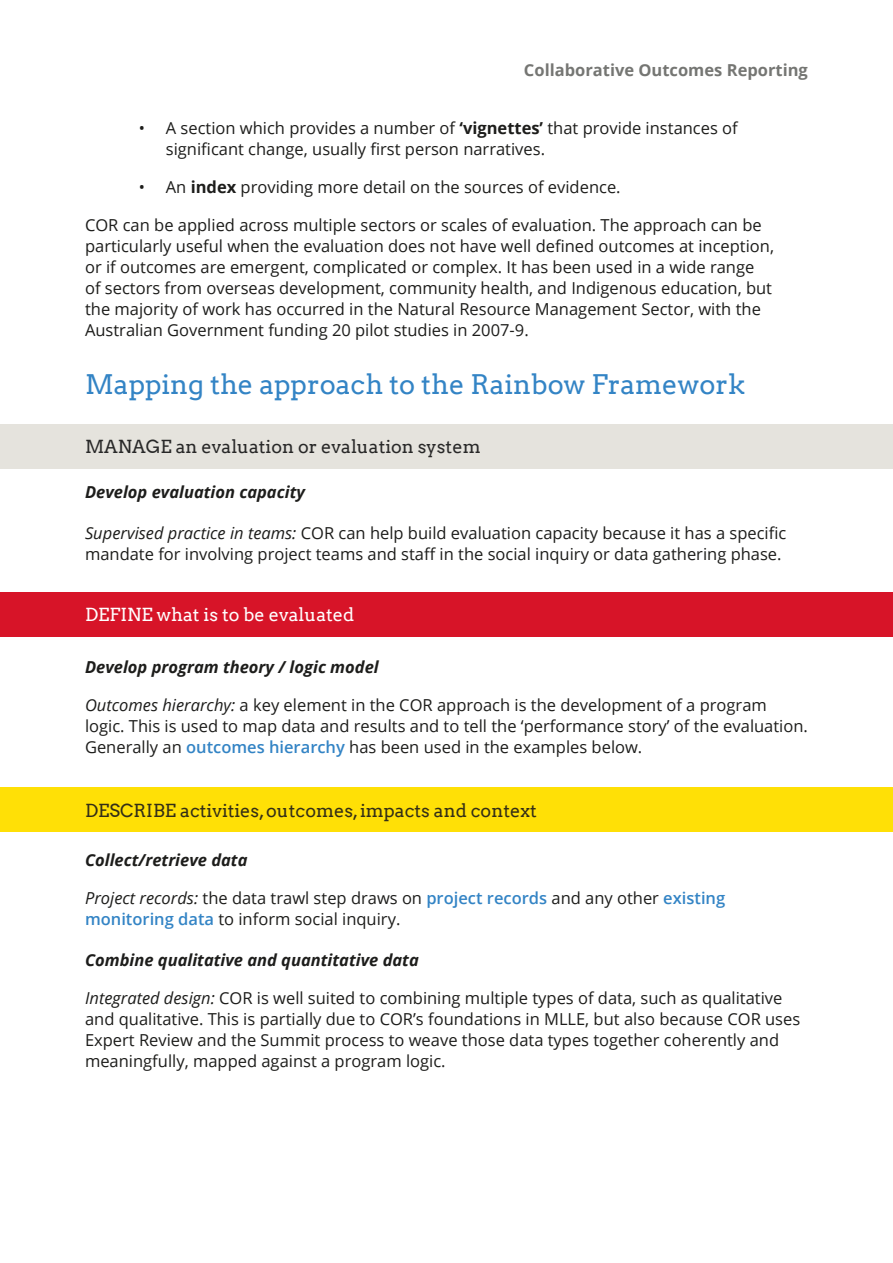
<style>
.page{position:relative;width:893px;height:1263px;background:#fff}
.page>*{position:absolute;margin:0;border:0;box-sizing:border-box;transform-origin:0 0}
.t1{font:27px "Arvo";color:#3384c5}
.t2{font:18px "Arvo";color:#332e17}
.t3{font:18px "Arvo";color:#282828}
.t4{font:18px "Arvo";color:#fff}
.t5{font:16.5px/21px "Open Sans";color:#1d1d1b}
.t6{font:italic 700 16.5px "Open Sans";color:#1d1d1b}
.t7{font:700 16.5px "Open Sans";color:#757673}
.s1{font-weight:700}
.s2{font-style:italic}
.s3{font-weight:600;color:#3384c5}
</style>
<div class="page">
<div style="left:0;top:424px;width:893px;height:44px;background:#e5e3dd"></div>
<div style="left:0;top:592px;width:893px;height:44px;background:#d71428"></div>
<div style="left:0;top:787px;width:893px;height:45px;background:#ffe006"></div>
<p class="t7" style="left:524px;top:59px;width:285px">Collaborative Outcomes Reporting</p>
<p class="t5" style="left:166px;top:117px;width:573px;text-indent:-27px">• A section which provides a number of <span class="s1">‘vignettes’</span> that provide instances of significant change, usually first person narratives.</p>
<p class="t5" style="left:139px;top:176px;width:483px">• An <span class="s1">index</span> providing more detail on the sources of evidence.</p>
<p class="t5" style="left:85px;top:214px;width:690px">COR can be applied across multiple sectors or scales of evaluation. The approach can be particularly useful when the evaluation does not have well defined outcomes at inception, or if outcomes are emergent, complicated or complex. It has been used in a wide range of sectors from overseas development, community health, and Indigenous education, but the majority of work has occurred in the Natural Resource Management Sector, with the Australian Government funding 20 pilot studies in 2007-9.</p>
<h2 class="t1" style="left:85px;top:368px;width:662px">Mapping the approach to the Rainbow Framework</h2>
<p class="t3" style="left:85px;top:436px;width:397px">MANAGE an evaluation or evaluation system</p>
<h3 class="t6" style="left:85px;top:480px;width:221px">Develop evaluation capacity</h3>
<h3 class="t5" style="left:85px;top:522px;width:703px"><span class="s2">Supervised practice in teams:</span> COR can help build evaluation capacity because it has a specific mandate for involving project teams and staff in the social inquiry or data gathering phase.</h3>
<p class="t4" style="left:85px;top:604px;width:271px">DEFINE what is to be evaluated</p>
<h3 class="t6" style="left:85px;top:655px;width:295px">Develop program theory / logic model</h3>
<p class="t5" style="left:85px;top:694px;width:724px"><span class="s2">Outcomes hierarchy:</span> a key element in the COR approach is the development of a program logic. This is used to map data and results and to tell the ‘performance story’ of the evaluation.<br>Generally an <span class="s3">outcomes hierarchy</span> has been used in the examples below.</p>
<p class="t2" style="left:85px;top:799px;width:453px">DESCRIBE activities, outcomes, impacts and context</p>
<h3 class="t6" style="left:85px;top:848px;width:164px">Collect/retrieve data</h3>
<p class="t5" style="left:85px;top:887px;width:642px"><span class="s2">Project records:</span> the data trawl step draws on <span class="s3">project records</span> and any other <span class="s3">existing monitoring data</span> to inform social inquiry.</p>
<h3 class="t6" style="left:85px;top:949px;width:335px">Combine qualitative and quantitative data</h3>
<p class="t5" style="left:85px;top:987px;width:717px"><span class="s2">Integrated design:</span> COR is well suited to combining multiple types of data, such as qualitative and qualitative. This is partially due to COR’s foundations in MLLE, but also because COR uses Expert Review and the Summit process to weave those data types together coherently and meaningfully, mapped against a program logic.</p>
</div>
